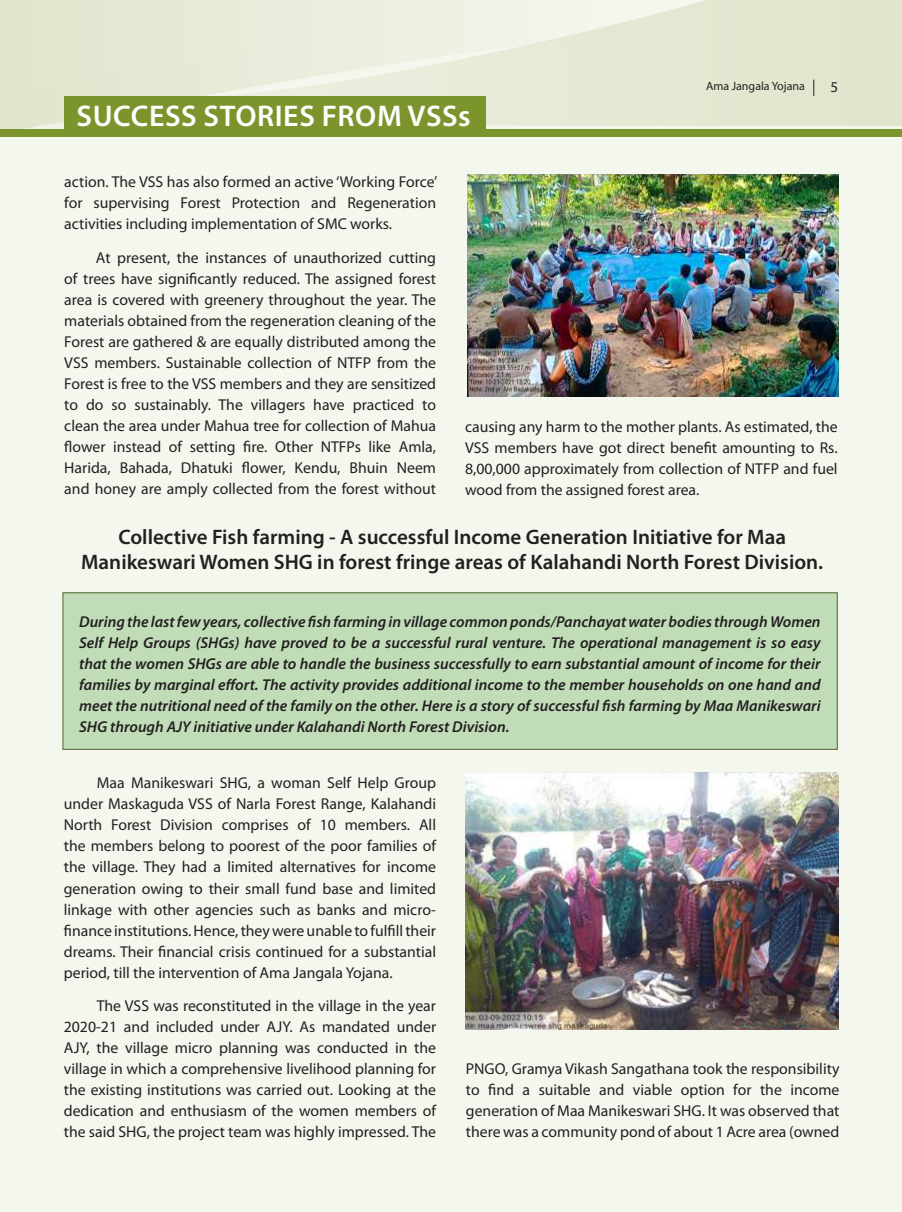
<style>
.page{position:relative;width:902px;height:1212px;background:#fff}
.page>*{position:absolute;margin:0;border:0;box-sizing:border-box;transform-origin:0 0}
.t1{font:600 30px "Myriad Pro";letter-spacing:.02em;color:#fff}
.t2{font:600 21px/25.2px "Myriad Pro";color:#231f20;text-align:center}
.t3{font:15.75px/21px "Myriad Pro";color:#231f20;text-align:justify}
.t4{font:italic 600 15.75px/21px "Myriad Pro";color:#231f20;text-align:justify}
.t5{font:15px "Myriad Pro";color:#231f20}
.t6{font:12px "Myriad Pro";color:#231f20}
</style>
<div class="page">
<div style="left:0;top:0;width:901px;height:1212px;background:#f4f7ee"></div>
<svg style="left:0;top:0;width:901px;height:130px;fill:#e4e9d4"></svg>
<svg style="left:813px;top:80px;width:1px;height:16px"></svg>
<div style="left:0;top:130px;width:901px;height:7px;background:#7c942c"></div>
<div style="left:63px;top:592px;width:774px;height:158px;background:#c0ddb8;border:1px solid #52662c"></div>
<img style="left:467px;top:174px;width:372px;height:223px">
<img style="left:465px;top:773px;width:373px;height:257px">
<div style="left:64px;top:96px;width:421px;height:41px;background:#7c942c"></div>
<h1 class="t1" style="left:76px;top:97px;width:395px">SUCCESS STORIES FROM VSSs</h1>
<p class="t6" style="left:706px;top:78px;width:100px">Ama Jangala Yojana</p>
<p class="t5" style="left:830px;top:78px;width:9px">5</p>
<p class="t3" style="left:64px;top:171px;width:374px">action. The VSS has also formed an active ‘Working Force’ for supervising Forest Protection and Regeneration activities including implementation of SMC works.</p>
<p class="t3" style="left:64px;top:247px;width:373px;text-indent:32px">At present, the instances of unauthorized cutting of trees have significantly reduced. The assigned forest area is covered with greenery throughout the year. The materials obtained from the regeneration cleaning of the Forest are gathered &amp; are equally distributed among the VSS members. Sustainable collection of NTFP from the Forest is free to the VSS members and they are sensitized to do so sustainably. The villagers have practiced to clean the area under Mahua tree for collection of Mahua flower instead of setting fire. Other NTFPs like Amla, Harida, Bahada, Dhatuki flower, Kendu, Bhuin Neem and honey are amply collected from the forest without</p>
<h2 class="t2" style="left:81px;top:524px;width:743px">Collective Fish farming - A successful Income Generation Initiative for Maa<br>Manikeswari Women SHG in forest fringe areas of Kalahandi North Forest Division.</h2>
<p class="t3" style="left:465px;top:416px;width:374px">causing any harm to the mother plants. As estimated, the VSS members have got direct benefit amounting to Rs.<br>8,00,000 approximately from collection of NTFP and fuel wood from the assigned forest area.</p>
<p class="t4" style="left:79px;top:611px;width:743px">During the last few years, collective fish farming in village common ponds/Panchayat water bodies through Women Self Help Groups (SHGs) have proved to be a successful rural venture. The operational management is so easy that the women SHGs are able to handle the business successfully to earn substantial amount of income for their families by marginal effort. The activity provides additional income to the member households on one hand and meet the nutritional need of the family on the other. Here is a story of successful fish farming by Maa Manikeswari SHG through AJY initiative under Kalahandi North Forest Division.</p>
<p class="t3" style="left:64px;top:772px;width:374px;text-indent:33px">Maa Manikeswari SHG, a woman Self Help Group under Maskaguda VSS of Narla Forest Range, Kalahandi North Forest Division comprises of 10 members. All the members belong to poorest of the poor families of the village. They had a limited alternatives for income generation owing to their small fund base and limited linkage with other agencies such as banks and micro&shy;finance institutions. Hence, they were unable to fulfill their dreams. Their financial crisis continued for a substantial period, till the intervention of Ama Jangala Yojana.</p>
<p class="t3" style="left:64px;top:995px;width:374px;text-indent:33px">The VSS was reconstituted in the village in the year 2020-21 and included under AJY. As mandated under AJY, the village micro planning was conducted in the village in which a comprehensive livelihood planning for the existing institutions was carried out. Looking at the dedication and enthusiasm of the women members of the said SHG, the project team was highly impressed. The</p>
<p class="t3" style="left:466px;top:1058px;width:375px">PNGO, Gramya Vikash Sangathana took the responsibility to find a suitable and viable option for the income generation of Maa Manikeswari SHG. It was observed that there was a community pond of about 1 Acre area (owned</p>
</div>
